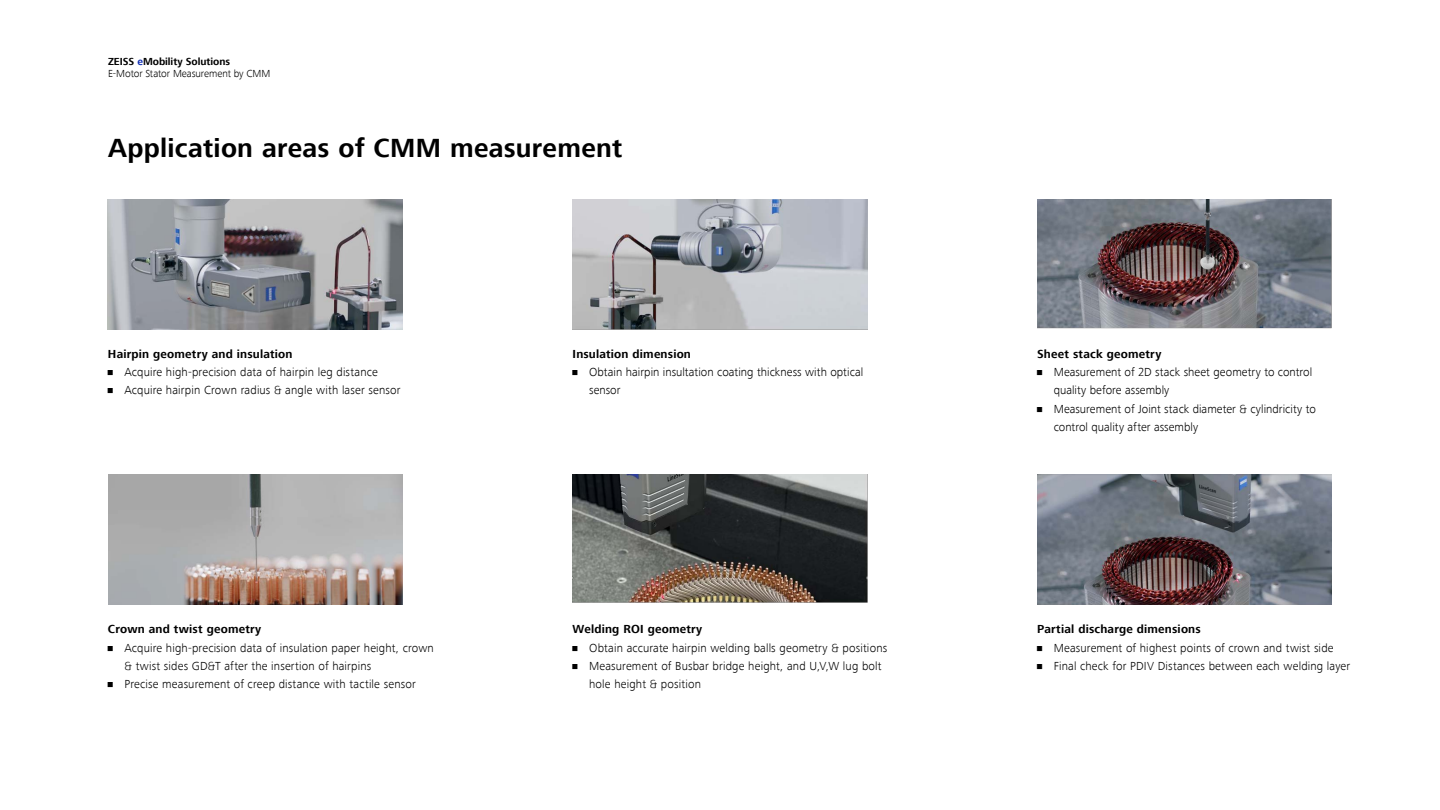
<style>
.page{position:relative;width:1440px;height:810px;background:#fff}
.page>*{position:absolute;margin:0;border:0;box-sizing:border-box;transform-origin:0 0}
.t1{font:700 27px "ZEISS Frutiger Next W1 G";letter-spacing:.01em;color:#000}
.t2{font:300 12px/18.4px "ZEISS Frutiger Next W1 G";letter-spacing:.01em;color:#000}
.t3{font:700 12px "ZEISS Frutiger Next W1 G";letter-spacing:.015em;color:#000}
.t4{font:300 10.5px/12.8px "ZEISS Frutiger Next W1 G";letter-spacing:-.01em;color:#000}
.s1{font-weight:700}
.s2{font-weight:700;color:#0f2db3}
</style>
<div class="page">
<img style="left:108px;top:199px;width:295px;height:130px">
<img style="left:573px;top:199px;width:294px;height:130px">
<img style="left:1037px;top:199px;width:295px;height:130px">
<img style="left:108px;top:474px;width:295px;height:130px">
<img style="left:573px;top:474px;width:294px;height:128px">
<img style="left:1037px;top:474px;width:295px;height:130px">
<p class="t4" style="left:108px;top:55px;width:164px"><span class="s1">ZEISS</span> <span class="s2">e</span><span class="s1">Mobility Solutions<br></span>E-Motor Stator Measurement by CMM</p>
<h1 class="t1" style="left:108px;top:132px;width:516px">Application areas of CMM measurement</h1>
<p class="t3" style="left:108px;top:347px;width:186px">Hairpin geometry and insulation</p>
<p class="t2" style="left:108px;top:363px;width:271px">• Acquire high-precision data of hairpin leg distance</p>
<p class="t2" style="left:108px;top:381px;width:294px">• Acquire hairpin Crown radius &amp; angle with laser sensor</p>
<p class="t3" style="left:108px;top:622px;width:155px">Crown and twist geometry</p>
<p class="t2" style="left:124px;top:639px;width:311px;text-indent:-16px">• Acquire high-precision data of insulation paper height, crown &amp; twist sides GD&amp;T after the insertion of hairpins</p>
<p class="t2" style="left:108px;top:675px;width:309px">• Precise measurement of creep distance with tactile sensor</p>
<p class="t3" style="left:573px;top:347px;width:120px">Insulation dimension</p>
<p class="t2" style="left:589px;top:363px;width:276px;text-indent:-16px">• Obtain hairpin insultation coating thickness with optical sensor</p>
<p class="t3" style="left:573px;top:622px;width:131px">Welding ROI geometry</p>
<p class="t2" style="left:573px;top:639px;width:316px">• Obtain accurate hairpin welding balls geometry &amp; positions</p>
<p class="t2" style="left:589px;top:657px;width:294px;text-indent:-16px">• Measurement of Busbar bridge height, and U,V,W lug bolt hole height &amp; position</p>
<p class="t3" style="left:1037px;top:347px;width:126px">Sheet stack geometry</p>
<p class="t2" style="left:1054px;top:363px;width:260px;text-indent:-16px">• Measurement of 2D stack sheet geometry to control quality before assembly</p>
<p class="t2" style="left:1054px;top:400px;width:264px;text-indent:-16px">• Measurement of Joint stack diameter &amp; cylindricity to control quality after assembly</p>
<p class="t3" style="left:1037px;top:622px;width:165px">Partial discharge dimensions</p>
<p class="t2" style="left:1037px;top:639px;width:298px">• Measurement of highest points of crown and twist side</p>
<p class="t2" style="left:1037px;top:657px;width:315px">• Final check for PDIV Distances between each welding layer</p>
</div>
